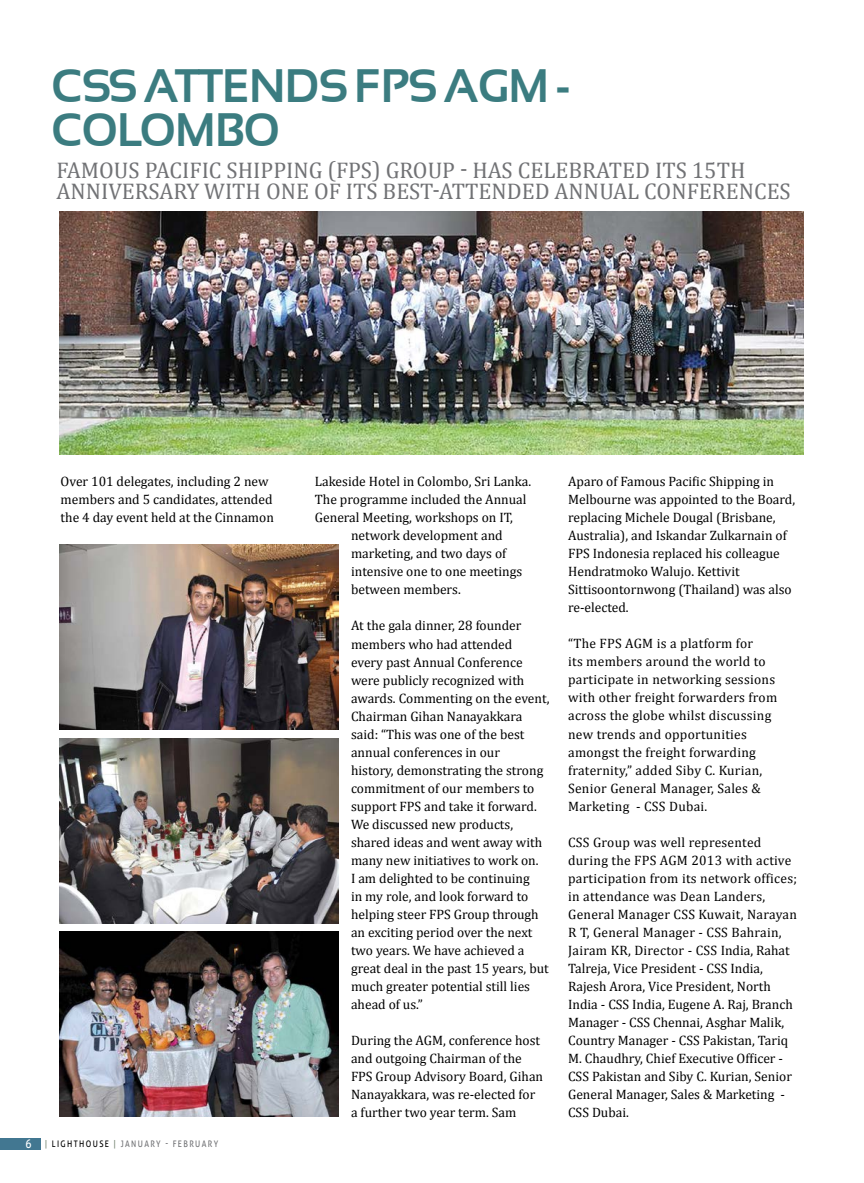
<style>
.page{position:relative;width:864px;height:1183px;background:#fff}
.page>*{position:absolute;margin:0;border:0;box-sizing:border-box;transform-origin:0 0}
.t1{font:700 46.65px/44.2px "Sansation";letter-spacing:-.02em;color:#3b7c80}
.t2{font:22.65px/21px "Cambria";color:#717275}
.t3{font:13.65px/18px "Cambria";color:#000}
.t4{font:13.65px/18px "Cambria";letter-spacing:.02em;color:#000}
.t5{font:12px "Aller";color:#fff;scale:.85 1}
.t6{font:9px "Aller";letter-spacing:.18em;color:#717275;scale:.85 1}
.s1{color:#748370}
.s2{color:#000}
</style>
<div class="page">
<div style="left:0;top:1138px;width:41px;height:11px;background:#427791"></div>
<img style="left:60px;top:212px;width:743px;height:242px">
<img style="left:60px;top:544px;width:278px;height:185px">
<img style="left:60px;top:738px;width:278px;height:184px">
<img style="left:60px;top:931px;width:278px;height:185px">
<h1 class="t1" style="left:51px;top:63px;width:521px">CSS ATTENDS FPS AGM -<br>COLOMBO</h1>
<h2 class="t2" style="left:56px;top:160px;width:735px">FAMOUS PACIFIC SHIPPING (FPS) GROUP - HAS CELEBRATED ITS 15TH<br>ANNIVERSARY WITH ONE OF ITS BEST-ATTENDED ANNUAL CONFERENCES</h2>
<p class="t3" style="left:61px;top:472px;width:215px">Over 101 delegates, including 2 new members and 5 candidates, attended the 4 day event held at the Cinnamon</p>
<p class="t5" style="left:25px;top:1136px;width:9px">6</p>
<p class="t6" style="left:45px;top:1137px;width:205px"><span class="s1">|</span> <span class="s2">LIGHTHOUSE</span> <span class="s1">|</span> JANUARY - FEBRUARY</p>
<p class="t3" style="left:315px;top:472px;width:218px">Lakeside Hotel in Colombo, Sri Lanka.</p>
<p class="t3" style="left:315px;top:490px;width:213px">The programme included the Annual</p>
<p class="t3" style="left:315px;top:508px;width:199px">General Meeting, workshops on IT,</p>
<p class="t3" style="left:351px;top:526px;width:153px">network development and</p>
<p class="t3" style="left:351px;top:544px;width:157px">marketing, and two days of</p>
<p class="t3" style="left:351px;top:562px;width:173px">intensive one to one meetings</p>
<p class="t3" style="left:351px;top:580px;width:111px">between members.</p>
<p class="t3" style="left:351px;top:616px;width:200px">At the gala dinner, 28 founder members who had attended<br>every past Annual Conference were publicly recognized with awards. Commenting on the event,<br>Chairman Gihan Nanayakkara said: “This was one of the best annual conferences in our<br>history, demonstrating the strong commitment of our members to support FPS and take it forward.<br>We discussed new products, shared ideas and went away with many new initiatives to work on.<br>I am delighted to be continuing<br>in my role, and look forward to helping steer FPS Group through an exciting period over the next two years. We have achieved a great deal in the past 15 years, but much greater potential still lies ahead of us.”</p>
<p class="t3" style="left:351px;top:1030px;width:193px">During the AGM, conference host and outgoing Chairman of the<br>FPS Group Advisory Board, Gihan<br>Nanayakkara, was re-elected for a further two year term. Sam</p>
<p class="t3" style="left:568px;top:472px;width:228px">Aparo of Famous Pacific Shipping in Melbourne was appointed to the Board, replacing Michele Dougal (Brisbane, Australia), and Iskandar Zulkarnain of FPS Indonesia replaced his colleague Hendratmoko Walujo. Kettivit Sittisoontornwong (Thailand) was also re-elected.</p>
<p class="t4" style="left:568px;top:634px;width:210px">“The FPS AGM is a platform for<br>its members around the world to participate in networking sessions with other freight forwarders from across the globe whilst discussing new trends and opportunities amongst the freight forwarding fraternity,” added Siby C. Kurian,<br>Senior General Manager, Sales &amp;<br>Marketing - CSS Dubai.</p>
<p class="t3" style="left:568px;top:832px;width:230px">CSS Group was well represented during the FPS AGM 2013 with active participation from its network offices; in attendance was Dean Landers, General Manager CSS Kuwait, Narayan R T, General Manager - CSS Bahrain, Jairam KR, Director - CSS India, Rahat Talreja, Vice President - CSS India, Rajesh Arora, Vice President, North India - CSS India, Eugene A. Raj, Branch Manager - CSS Chennai, Asghar Malik, Country Manager - CSS Pakistan, Tariq M. Chaudhry, Chief Executive Officer - CSS Pakistan and Siby C. Kurian, Senior General Manager, Sales &amp; Marketing - CSS Dubai.</p>
</div>
